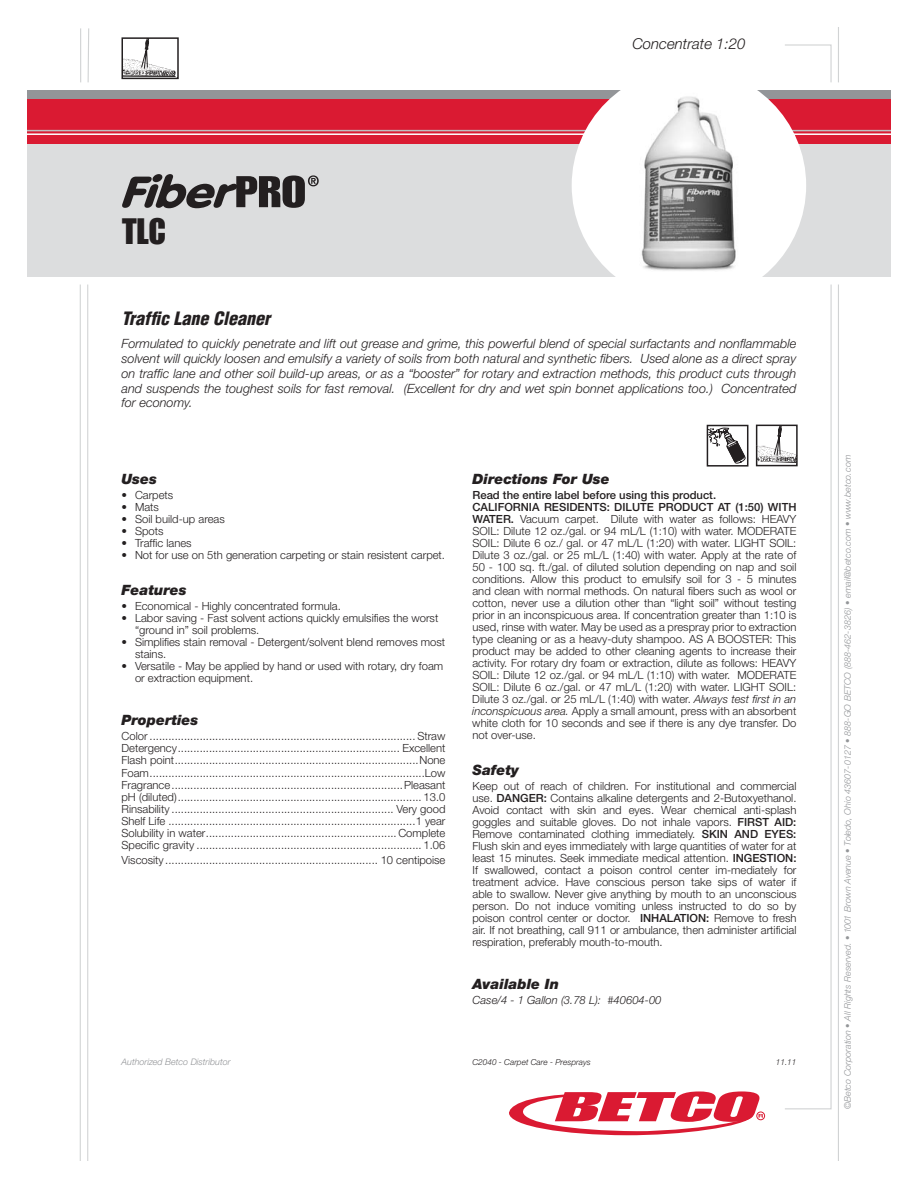
<style>
.page{position:relative;width:918px;height:1188px;background:#fff}
.page>*{position:absolute;margin:0;border:0;box-sizing:border-box;transform-origin:0 0}
.t1{font:36px "Impact";color:#231f20}
.t2{font:italic 900 condensed 18px "Helvetica";color:#231f20}
.t3{font:italic 300 15px "Helvetica Neue";color:#231f20}
.t4{font:italic 900 14.25px "Helvetica Neue";color:#231f20}
.t5{font:italic 300 12.75px/15px "Helvetica Neue";color:#231f20;text-align:justify}
.t6{font:300 11.25px/12px "Helvetica Neue";color:#231f20}
.t7{font:italic 300 11.25px "Helvetica Neue";color:#231f20}
.t8{font:italic 300 9px "Helvetica Neue";letter-spacing:.005em;color:#939598}
.t9{font:italic 300 8.25px "Helvetica Neue";color:#231f20}
.s1{font-weight:500}
.s2{font-style:italic}
</style>
<div class="page">
<hr style="left:80px;top:285px;width:1px;height:876px;background:#d1d3d4">
<hr style="left:87px;top:285px;width:1px;height:876px;background:#d1d3d4">
<hr style="left:80px;top:28px;width:1px;height:54px;background:#d1d3d4">
<svg style="left:87px;top:28px;width:3px;height:55px"></svg>
<svg style="left:785px;top:44px;width:47px;height:39px"></svg>
<hr style="left:838px;top:285px;width:1px;height:876px;background:#d1d3d4">
<hr style="left:838px;top:27px;width:1px;height:55px;background:#d1d3d4">
<div style="left:27px;top:109px;width:864px;height:168px;background:#dcddde"></div>
<div style="left:27px;top:94px;width:864px;height:50px;background:#da1a32"></div>
<div style="left:27px;top:90px;width:864px;height:9px;background:#939598"></div>
<hr style="left:27px;top:133px;width:864px;height:2px;background:#fff">
<hr style="left:27px;top:130px;width:864px;height:1px;background:#bcbec0">
<div style="left:572px;top:68px;width:234px;height:235px;background:#fff;border-radius:50%"></div>
<img style="left:641px;top:96px;width:95px;height:175px">
<svg style="left:122px;top:174px;width:197px;height:34px"></svg>
<div style="left:122px;top:37px;width:57px;height:42px;border:2px solid #231f20"></div>
<svg style="left:121px;top:38px;width:56px;height:39px"></svg>
<svg style="left:509px;top:284px;width:323px;height:851px"></svg>
<h3 class="t3" style="left:632px;top:35px;width:115px">Concentrate 1:20</h3>
<h1 class="t1" style="left:122px;top:211px;width:45px">TLC</h1>
<h2 class="t2" style="left:122px;top:307px;width:150px">Traffic Lane Cleaner</h2>
<p class="t5" style="left:122px;top:335px;width:677px">Formulated to quickly penetrate and lift out grease and grime, this powerful blend of special surfactants and nonflammable solvent will quickly loosen and emulsify a variety of soils from both natural and synthetic fibers. Used alone as a direct spray on traffic lane and other soil build-up areas, or as a “booster” for rotary and extraction methods, this product cuts through and suspends the toughest soils for fast removal. (Excellent for dry and wet spin bonnet applications too.) Concentrated for economy.</p>
<p class="t4" style="left:122px;top:470px;width:37px">Uses</p>
<p class="t6" style="left:122px;top:489px;width:53px">• Carpets</p>
<p class="t6" style="left:122px;top:501px;width:39px">• Mats</p>
<p class="t6" style="left:122px;top:513px;width:105px">• Soil build-up areas</p>
<p class="t6" style="left:122px;top:525px;width:44px">• Spots</p>
<p class="t6" style="left:122px;top:537px;width:72px">• Traffic lanes</p>
<p class="t6" style="left:122px;top:549px;width:325px">• Not for use on 5th generation carpeting or stain resistent carpet.</p>
<p class="t4" style="left:122px;top:581px;width:67px">Features</p>
<p class="t6" style="left:122px;top:600px;width:221px">• Economical - Highly concentrated formula.</p>
<p class="t6" style="left:135px;top:612px;width:305px;text-indent:-14px">• Labor saving - Fast solvent actions quickly emulsifies the worst “ground in” soil problems.</p>
<p class="t6" style="left:135px;top:636px;width:312px;text-indent:-14px">• Simplifies stain removal - Detergent/solvent blend removes most stains.</p>
<p class="t6" style="left:135px;top:660px;width:310px;text-indent:-14px">• Versatile - May be applied by hand or used with rotary, dry foam or extraction equipment.</p>
<p class="t4" style="left:122px;top:711px;width:79px">Properties</p>
<p class="t6" style="left:122px;top:730px;width:326px;text-align:justify">Color ..................................................................................... Straw Detergency....................................................................... Excellent Flash point..............................................................................None Foam........................................................................................Low Fragrance..........................................................................Pleasant pH (diluted).............................................................................. 13.0<br>Rinsability ....................................................................... Very good Shelf Life ...............................................................................1 year Solubility in water............................................................. Complete Specific gravity ........................................................................ 1.06</p>
<p class="t6" style="left:122px;top:853px;width:325px">Viscosity .................................................................... 10 centipoise</p>
<p class="t8" style="left:122px;top:1057px;width:111px">Authorized Betco Distributor</p>
<p class="t4" style="left:472px;top:470px;width:139px">Directions For Use</p>
<p class="t6" style="left:472px;top:489px;width:326px"><span class="s1">Read the entire label before using this product.<br>CALIFORNIA RESIDENTS: DILUTE PRODUCT AT (1:50) WITH WATER.</span> Vacuum carpet. Dilute with water as follows: HEAVY SOIL: Dilute 12 oz./gal. or 94 mL/L (1:10) with water. MODERATE SOIL: Dilute 6 oz./ gal. or 47 mL/L (1:20) with water. LIGHT SOIL:<br>Dilute 3 oz./gal. or 25 mL/L (1:40) with water. Apply at the rate of 50 - 100 sq. ft./gal. of diluted solution depending on nap and soil conditions. Allow this product to emulsify soil for 3 - 5 minutes and clean with normal methods. On natural fibers such as wool or cotton, never use a dilution other than “light soil” without testing prior in an inconspicuous area. If concentration greater than 1:10 is used, rinse with water. May be used as a prespray prior to extraction type cleaning or as a heavy-duty shampoo. AS A BOOSTER: This product may be added to other cleaning agents to increase their activity. For rotary dry foam or extraction, dilute as follows: HEAVY SOIL: Dilute 12 oz./gal. or 94 mL/L (1:10) with water. MODERATE SOIL: Dilute 6 oz./gal. or 47 mL/L (1:20) with water. LIGHT SOIL:<br>Dilute 3 oz./gal. or 25 mL/L (1:40) with water. <span class="s2">Always test first in an inconspicuous area.</span> Apply a small amount, press with an absorbent white cloth for 10 seconds and see if there is any dye transfer. Do not over-use.</p>
<p class="t4" style="left:472px;top:761px;width:48px">Safety</p>
<p class="t6" style="left:472px;top:780px;width:326px;text-align:justify">Keep out of reach of children. For institutional and commercial use. <span class="s1">DANGER:</span> Contains alkaline detergents and 2-Butoxyethanol.<br>Avoid contact with skin and eyes. Wear chemical anti-splash goggles and suitable gloves. Do not inhale vapors. <span class="s1">FIRST AID:<br></span>Remove contaminated clothing immediately. <span class="s1">SKIN AND EYES:<br></span>Flush skin and eyes immediately with large quantities of water for at least 15 minutes. Seek immediate medical attention. <span class="s1">INGESTION:<br></span>If swallowed, contact a poison control center im-mediately for treatment advice. Have conscious person take sips of water if able to swallow. Never give anything by mouth to an unconscious person. Do not induce vomiting unless instructed to do so by poison control center or doctor. <span class="s1">INHALATION:</span> Remove to fresh air. If not breathing, call 911 or ambulance, then administer artificial respiration, preferably mouth-to-mouth.</p>
<p class="t4" style="left:472px;top:975px;width:88px">Available In</p>
<p class="t7" style="left:472px;top:994px;width:191px">Case/4 - 1 Gallon (3.78 L): #40604-00</p>
<p class="t9" style="left:472px;top:1057px;width:120px">C2040 - Carpet Care - Presprays</p>
<p class="t9" style="left:776px;top:1057px;width:22px">11.11</p>
<p class="t8" style="left:842px;top:1109px;width:656px;rotate:-90deg">©Betco Corporation • All Rights Reserved. • 1001 Brown Avenue • Toledo, Ohio 43607-0127 • 888-GO BETCO (888-462-3826) • email@betco.com • www.betco.com</p>
</div>
